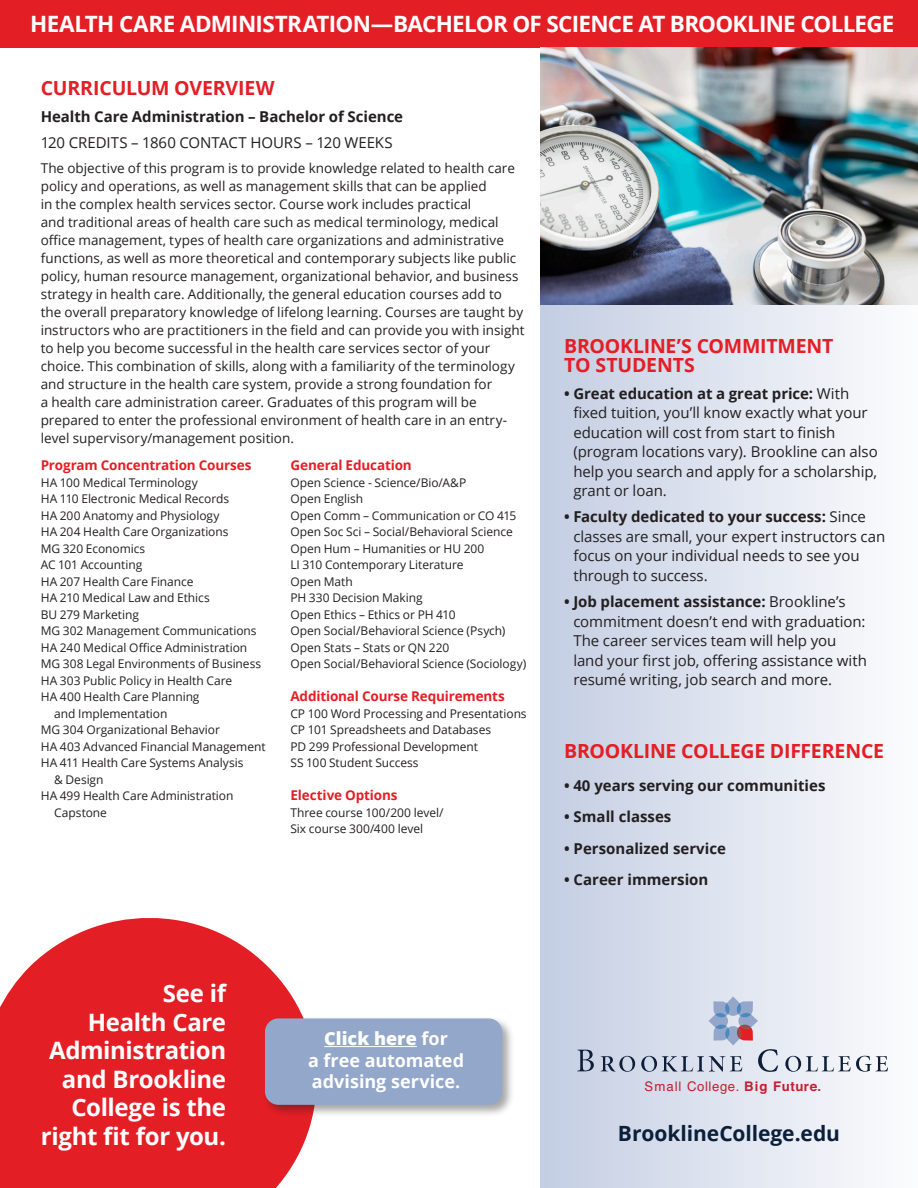
<style>
.page{position:relative;width:918px;height:1188px;background:#fff}
.page>*{position:absolute;margin:0;border:0;box-sizing:border-box;transform-origin:0 0}
.t1{font:700 24px/28.5px "Open Sans";letter-spacing:-.015em;color:#fff;text-align:right}
.t2{font:700 22.5px "Open Sans";letter-spacing:-.035em;color:#fff}
.t3{font:700 21px "Open Sans";letter-spacing:-.005em;color:#0a1f39}
.t4{font:700 19.5px/19.5px "Open Sans";letter-spacing:-.01em;color:#e41e25}
.t5{font:700 18px/21.6px "Open Sans";color:#fff;text-align:center}
.t6{font:15px/19.5px "Open Sans";letter-spacing:-.005em;color:#231f20}
.t7{font:700 15px "Open Sans";color:#231f20}
.t8{font:13.5px/18px "Open Sans";color:#231f20}
.t9{font:700 13.5px "Open Sans";letter-spacing:-.01em;color:#e41e25}
.t10{font:13.2px "Helvetica";letter-spacing:.04em;color:#c41f30}
.t11{font:12px/16.5px "Open Sans";letter-spacing:-.005em;color:#231f20}
.s1{font-weight:700}
.s2{font-weight:800}
</style>
<div class="page">
<div style="left:540px;top:44px;width:378px;height:1144px;background:linear-gradient(to right,#c4cde2,#fcfcfd)"></div>
<div style="left:0;top:0;width:918px;height:47px;background:#e41e25"></div>
<svg style="left:577px;top:1050px;width:17px;height:21px"></svg>
<svg style="left:601px;top:1056px;width:34px;height:16px"></svg>
<svg style="left:785px;top:1056px;width:103px;height:16px"></svg>
<svg style="left:641px;top:996px;width:137px;height:76px;background:#c7cddc"></svg>
<img style="left:540px;top:47px;width:378px;height:258px">
<svg style="left:0;top:918px;width:313px;height:270px;background:#e73a40"></svg>
<div style="left:262px;top:1015px;width:253px;height:102px;background:#231f20;opacity:.4"></div>
<div style="left:265px;top:1018px;width:237px;height:87px;background:#93a7cb;border-radius:14px"></div>
<hr style="left:324px;top:1046px;width:93px;height:1px;background:#fff">
<p class="t2" style="left:30px;top:8px;width:866px">HEALTH CARE ADMINISTRATION—BACHELOR OF SCIENCE AT BROOKLINE COLLEGE</p>
<p class="t4" style="left:41px;top:78px;width:235px">CURRICULUM OVERVIEW</p>
<p class="t7" style="left:41px;top:106px;width:364px">Health Care Administration – Bachelor of Science</p>
<p class="t6" style="left:41px;top:132px;width:354px">120 CREDITS – 1860 CONTACT HOURS – 120 WEEKS</p>
<p class="t8" style="left:41px;top:158px;width:485px">The objective of this program is to provide knowledge related to health care policy and operations, as well as management skills that can be applied<br>in the complex health services sector. Course work includes practical<br>and traditional areas of health care such as medical terminology, medical office management, types of health care organizations and administrative functions, as well as more theoretical and contemporary subjects like public policy, human resource management, organizational behavior, and business strategy in health care. Additionally, the general education courses add to the overall preparatory knowledge of lifelong learning. Courses are taught by instructors who are practitioners in the field and can provide you with insight to help you become successful in the health care services sector of your choice. This combination of skills, along with a familiarity of the terminology and structure in the health care system, provide a strong foundation for<br>a health care administration career. Graduates of this program will be prepared to enter the professional environment of health care in an entry&shy;level supervisory/management position.</p>
<p class="t9" style="left:41px;top:456px;width:212px">Program Concentration Courses</p>
<p class="t11" style="left:41px;top:474px;width:159px">HA 100 Medical Terminology</p>
<p class="t11" style="left:41px;top:490px;width:190px">HA 110 Electronic Medical Records</p>
<p class="t11" style="left:41px;top:507px;width:181px">HA 200 Anatomy and Physiology</p>
<p class="t11" style="left:41px;top:523px;width:189px">HA 204 Health Care Organizations</p>
<p class="t11" style="left:41px;top:540px;width:106px">MG 320 Economics</p>
<p class="t11" style="left:41px;top:556px;width:103px">AC 101 Accounting</p>
<p class="t11" style="left:41px;top:573px;width:154px">HA 207 Health Care Finance</p>
<p class="t11" style="left:41px;top:589px;width:171px">HA 210 Medical Law and Ethics</p>
<p class="t11" style="left:41px;top:606px;width:100px">BU 279 Marketing</p>
<p class="t11" style="left:41px;top:622px;width:217px">MG 302 Management Communications</p>
<p class="t11" style="left:41px;top:639px;width:208px">HA 240 Medical Office Administration</p>
<p class="t11" style="left:41px;top:655px;width:222px">MG 308 Legal Environments of Business</p>
<p class="t11" style="left:41px;top:672px;width:193px">HA 303 Public Policy in Health Care</p>
<p class="t11" style="left:54px;top:688px;width:147px;text-indent:-14px">HA 400 Health Care Planning and Implementation</p>
<p class="t11" style="left:41px;top:721px;width:181px">MG 304 Organizational Behavior</p>
<p class="t11" style="left:41px;top:738px;width:226px">HA 403 Advanced Financial Management</p>
<p class="t11" style="left:54px;top:754px;width:191px;text-indent:-14px">HA 411 Health Care Systems Analysis &amp; Design</p>
<p class="t11" style="left:54px;top:787px;width:181px;text-indent:-14px">HA 499 Health Care Administration<br>Capstone</p>
<p class="t9" style="left:290px;top:456px;width:123px">General Education</p>
<p class="t11" style="left:290px;top:474px;width:177px">Open Science - Science/Bio/A&amp;P</p>
<p class="t11" style="left:290px;top:490px;width:74px">Open English</p>
<p class="t11" style="left:290px;top:507px;width:227px">Open Comm – Communication or CO 415</p>
<p class="t11" style="left:290px;top:523px;width:224px">Open Soc Sci – Social/Behavioral Science</p>
<p class="t11" style="left:290px;top:540px;width:196px">Open Hum – Humanities or HU 200</p>
<p class="t11" style="left:290px;top:556px;width:175px">LI 310 Contemporary Literature</p>
<p class="t11" style="left:290px;top:573px;width:64px">Open Math</p>
<p class="t11" style="left:290px;top:589px;width:134px">PH 330 Decision Making</p>
<p class="t11" style="left:290px;top:606px;width:167px">Open Ethics – Ethics or PH 410</p>
<p class="t11" style="left:290px;top:622px;width:217px">Open Social/Behavioral Science (Psych)</p>
<p class="t11" style="left:290px;top:639px;width:161px">Open Stats – Stats or QN 220</p>
<p class="t11" style="left:290px;top:655px;width:237px">Open Social/Behavioral Science (Sociology)</p>
<p class="t9" style="left:290px;top:687px;width:216px">Additional Course Requirements</p>
<p class="t11" style="left:290px;top:705px;width:238px">CP 100 Word Processing and Presentations</p>
<p class="t11" style="left:290px;top:721px;width:202px">CP 101 Spreadsheets and Databases</p>
<p class="t11" style="left:290px;top:738px;width:189px">PD 299 Professional Development</p>
<p class="t11" style="left:290px;top:754px;width:130px">SS 100 Student Success</p>
<p class="t9" style="left:290px;top:786px;width:109px">Elective Options</p>
<p class="t11" style="left:290px;top:804px;width:155px">Three course 100/200 level/</p>
<p class="t11" style="left:290px;top:820px;width:134px">Six course 300/400 level</p>
<p class="t4" style="left:564px;top:336px;width:271px">BROOKLINE’S COMMITMENT<br>TO STUDENTS</p>
<p class="t6" style="left:573px;top:383px;width:306px;text-indent:-9px"><span class="s1">• Great education at a great price:</span> With fixed tuition, you’ll know exactly what your education will cost from start to finish (program locations vary). Brookline can also help you search and apply for a scholarship, grant or loan.</p>
<p class="t6" style="left:573px;top:507px;width:314px;text-indent:-9px"><span class="s1">• Faculty dedicated to your success:</span> Since classes are small, your expert instructors can focus on your individual needs to see you through to success.</p>
<p class="t6" style="left:573px;top:592px;width:295px;text-indent:-9px"><span class="s1">• Job placement assistance:</span> Brookline’s commitment doesn’t end with graduation:<br>The career services team will help you land your first job, offering assistance with resumé writing, job search and more.</p>
<p class="t4" style="left:564px;top:741px;width:322px">BROOKLINE COLLEGE DIFFERENCE</p>
<p class="t7" style="left:564px;top:775px;width:263px">• 40 years serving our communities</p>
<p class="t7" style="left:564px;top:806px;width:109px">• Small classes</p>
<p class="t7" style="left:564px;top:838px;width:163px">• Personalized service</p>
<p class="t7" style="left:564px;top:869px;width:146px">• Career immersion</p>
<p class="t1" style="left:41px;top:979px;width:187px">See if<br>Health Care<br>Administration and Brookline<br>College is the right fit for you.</p>
<p class="t5" style="left:308px;top:1027px;width:158px"><span class="s2">Click here</span> for<br>a free automated advising service.</p>
<p class="t10" style="left:645px;top:1076px;width:178px">Small College. <span class="s1">Big Future.</span></p>
<p class="t3" style="left:618px;top:1119px;width:224px">BrooklineCollege.edu</p>
</div>
